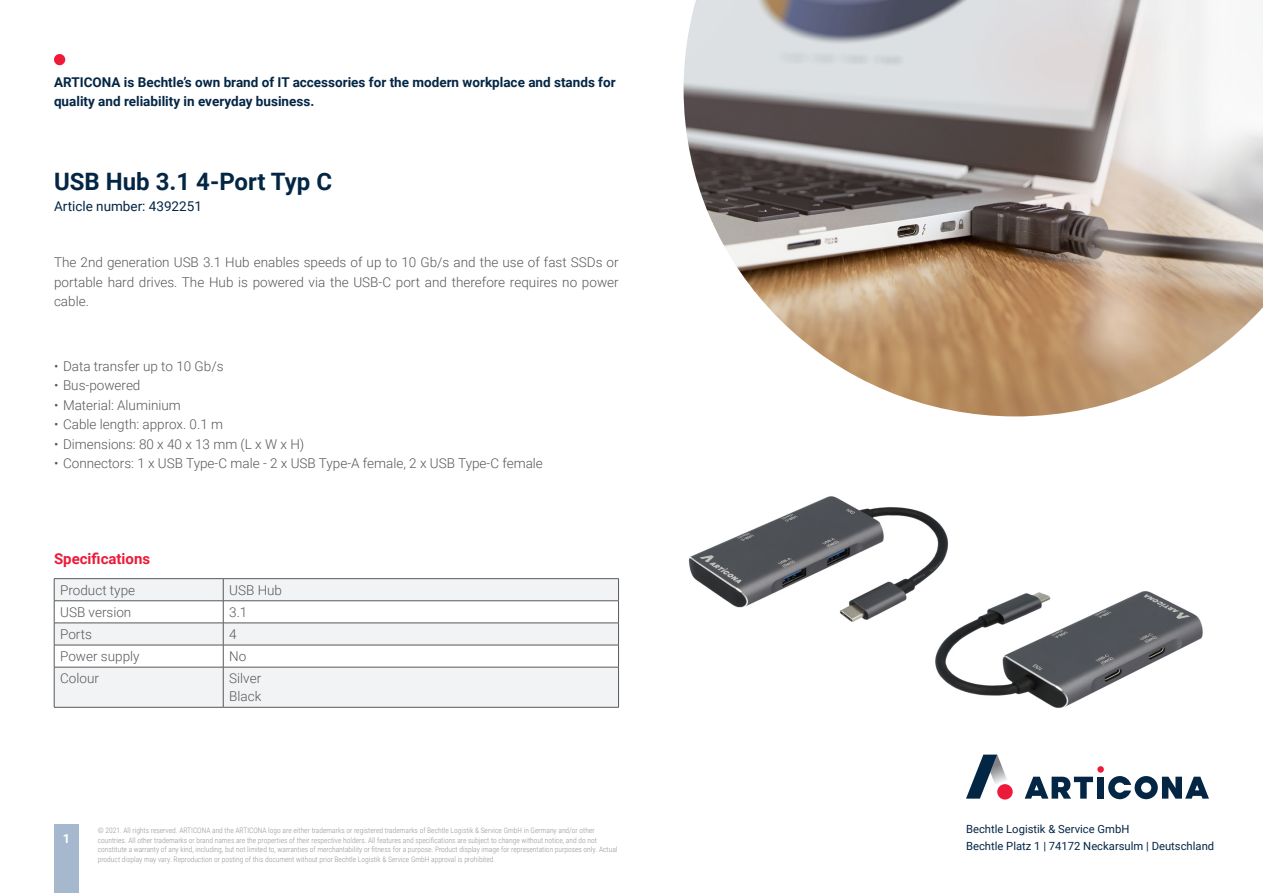
<style>
.page{position:relative;width:1263px;height:893px;background:#fff}
.page>*{position:absolute;margin:0;border:0;box-sizing:border-box;transform-origin:0 0}
.t1{font:700 24px "Roboto";color:#042645}
.t2{font:700 15px "Roboto";color:#ed1a3a}
.t3{font:300 13.5px/19.5px "Roboto";color:#57585a;text-align:justify}
.t4{font:700 13.5px/19.5px "Roboto";color:#042645}
.t5{font:13.5px "Roboto";color:#042645}
.t6{font:700 12.75px "Roboto";color:#fff}
.t7{font:11.25px/16.5px "Roboto";color:#042645}
.t8{font:300 7.5px/9.8px "Roboto Condensed";color:#939598}
</style>
<div class="page">
<img style="left:688px;top:496px;width:261px;height:126px">
<img style="left:931px;top:576px;width:272px;height:132px">
<div style="left:54px;top:825px;width:25px;height:68px;background:#a5b8cd"></div>
<div style="left:54px;top:54px;width:11px;height:11px;background:#ed1a3a;border-radius:50%"></div>
<div style="left:1097px;top:766px;width:7px;height:7px;background:#ed1a3a;border-radius:50%"></div>
<svg style="left:1025px;top:777px;width:68px;height:22px"></svg>
<div style="left:1097px;top:777px;width:7px;height:22px;background:#042645"></div>
<svg style="left:1108px;top:776px;width:101px;height:23px"></svg>
<svg style="left:966px;top:755px;width:47px;height:44px"></svg>
<div style="left:997px;top:784px;width:16px;height:15px;background:#ed1a3a;border-radius:50%"></div>
<img style="left:684px;top:0;width:579px;height:416px">
<div style="left:55px;top:668px;width:563px;height:39px;background:#f2f3f4"></div>
<hr style="left:54px;top:578px;width:169px;height:1px;background:#57585a">
<hr style="left:223px;top:578px;width:396px;height:1px;background:#57585a">
<svg style="left:54px;top:579px;width:565px;height:88px"></svg>
<hr style="left:54px;top:667px;width:169px;height:1px;background:#57585a">
<hr style="left:54px;top:667px;width:1px;height:40px;background:#57585a">
<hr style="left:223px;top:667px;width:396px;height:1px;background:#57585a">
<hr style="left:223px;top:667px;width:1px;height:40px;background:#57585a">
<hr style="left:618px;top:667px;width:1px;height:40px;background:#57585a">
<hr style="left:54px;top:707px;width:169px;height:1px;background:#57585a">
<hr style="left:223px;top:707px;width:396px;height:1px;background:#57585a">
<h3 class="t4" style="left:54px;top:72px;width:563px">ARTICONA is Bechtle’s own brand of IT accessories for the modern workplace and stands for quality and reliability in everyday business.</h3>
<h1 class="t1" style="left:54px;top:165px;width:280px">USB Hub 3.1 4-Port Typ C</h1>
<h3 class="t5" style="left:54px;top:197px;width:149px">Article number: 4392251</h3>
<h3 class="t3" style="left:54px;top:252px;width:566px">The 2nd generation USB 3.1 Hub enables speeds of up to 10 Gb/s and the use of fast SSDs or portable hard drives. The Hub is powered via the USB-C port and therefore requires no power cable.</h3>
<h3 class="t3" style="left:54px;top:356px;width:171px">• Data transfer up to 10 Gb/s</h3>
<h3 class="t3" style="left:54px;top:375px;width:88px">• Bus-powered</h3>
<h3 class="t3" style="left:54px;top:395px;width:128px">• Material: Aluminium</h3>
<h3 class="t3" style="left:54px;top:414px;width:171px">• Cable length: approx. 0.1 m</h3>
<h3 class="t3" style="left:54px;top:434px;width:252px">• Dimensions: 80 x 40 x 13 mm (L x W x H)</h3>
<h3 class="t3" style="left:54px;top:453px;width:490px">• Connectors: 1 x USB Type-C male - 2 x USB Type-A female, 2 x USB Type-C female</h3>
<h2 class="t2" style="left:54px;top:548px;width:98px">Specifications</h2>
<h3 class="t3" style="left:60px;top:580px;width:76px">Product type</h3>
<h3 class="t3" style="left:229px;top:580px;width:54px">USB Hub</h3>
<h3 class="t3" style="left:60px;top:602px;width:73px">USB version</h3>
<h3 class="t3" style="left:229px;top:602px;width:20px">3.1</h3>
<h3 class="t3" style="left:60px;top:624px;width:33px">Ports</h3>
<h3 class="t3" style="left:229px;top:624px;width:9px">4</h3>
<h3 class="t3" style="left:60px;top:646px;width:81px">Power supply</h3>
<h3 class="t3" style="left:229px;top:646px;width:19px">No</h3>
<h3 class="t3" style="left:60px;top:668px;width:40px">Colour</h3>
<h3 class="t3" style="left:229px;top:669px;width:34px;line-height:18px">Silver<br>Black</h3>
<h3 class="t6" style="left:63px;top:829px;width:9px">1</h3>
<h3 class="t7" style="left:966px;top:821px;width:250px">Bechtle Logistik &amp; Service GmbH<br>Bechtle Platz 1 | 74172 Neckarsulm | Deutschland</h3>
<p class="t8" style="left:98px;top:825px;width:521px">© 2021. All rights reserved. ARTICONA and the ARTICONA logo are either trademarks or registered trademarks of Bechtle Logistik &amp; Service GmbH in Germany and/or other countries. All other trademarks or brand names are the properties of their respective holders. All features and specifications are subject to change without notice, and do not constitute a warranty of any kind, including, but not limited to, warranties of merchantability or fitness for a purpose. Product display image for representation purposes only. Actual product display may vary. Reproduction or posting of this document without prior Bechtle Logistik &amp; Service GmbH approval is prohibited.</p>
</div>
